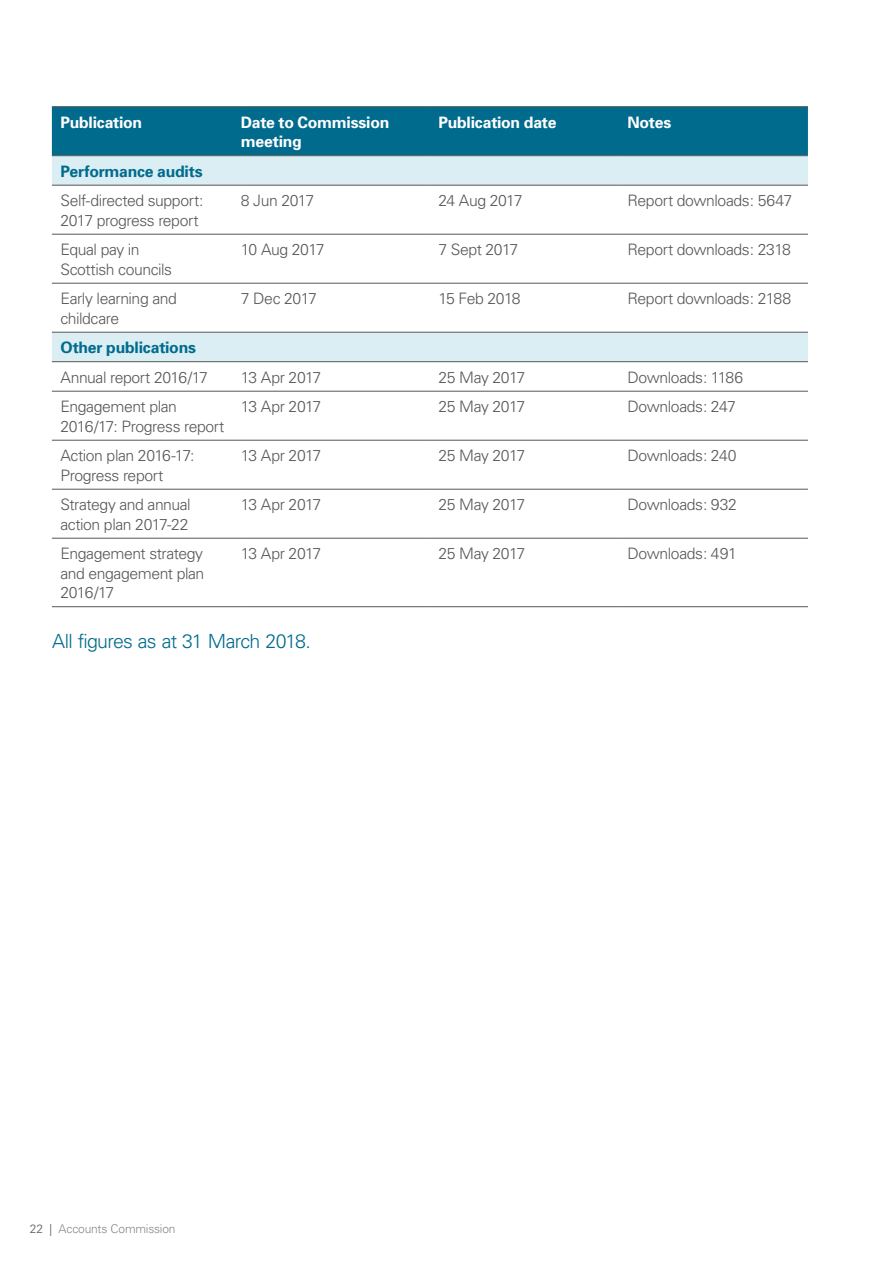
<style>
.page{position:relative;width:893px;height:1263px;background:#fff}
.page>*{position:absolute;margin:0;border:0;box-sizing:border-box;transform-origin:0 0}
._00-KPI-Intro{font:300 19.5px "Univers";letter-spacing:-.035em;color:#006b8d}
._21-Table_text{font:300 15.75px/19.5px "Univers";letter-spacing:-.025em;color:#575756}
._21B-Table_subhead{font:700 15.75px "Univers";letter-spacing:-.015em;color:#006b8d}
._21A-Table_header__I{font:700 15.75px "Univers";letter-spacing:-.015em;color:#fff}
._21-Table_text-2{font:700 15.75px/19.5px "Univers";letter-spacing:-.015em;color:#fff}
.t1{font:300 12px "Univers";letter-spacing:-.015em;color:#878787}
.s1{color:#575756}
</style>
<div class="page">
<div style="left:52px;top:107px;width:756px;height:48px;background:#006b8d"></div>
<svg style="left:52px;top:156px;width:756px;height:205px"></svg>
<hr style="left:52px;top:106px;width:189px;height:1px;background:#575756">
<hr style="left:241px;top:106px;width:189px;height:1px;background:#575756">
<hr style="left:430px;top:106px;width:189px;height:1px;background:#575756">
<hr style="left:619px;top:106px;width:189px;height:1px;background:#575756">
<hr style="left:52px;top:155px;width:189px;height:1px;background:#575756">
<hr style="left:241px;top:155px;width:189px;height:1px;background:#575756">
<hr style="left:430px;top:155px;width:189px;height:1px;background:#575756">
<hr style="left:619px;top:155px;width:189px;height:1px;background:#575756">
<hr style="left:52px;top:185px;width:189px;height:1px;background:#575756">
<hr style="left:241px;top:185px;width:189px;height:1px;background:#575756">
<hr style="left:430px;top:185px;width:189px;height:1px;background:#575756">
<hr style="left:619px;top:185px;width:189px;height:1px;background:#575756">
<hr style="left:52px;top:234px;width:189px;height:1px;background:#575756">
<hr style="left:241px;top:234px;width:189px;height:1px;background:#575756">
<hr style="left:430px;top:234px;width:189px;height:1px;background:#575756">
<hr style="left:619px;top:234px;width:189px;height:1px;background:#575756">
<hr style="left:52px;top:283px;width:189px;height:1px;background:#575756">
<hr style="left:241px;top:283px;width:189px;height:1px;background:#575756">
<hr style="left:430px;top:283px;width:189px;height:1px;background:#575756">
<hr style="left:619px;top:283px;width:189px;height:1px;background:#575756">
<hr style="left:52px;top:332px;width:189px;height:1px;background:#575756">
<hr style="left:241px;top:332px;width:189px;height:1px;background:#575756">
<hr style="left:430px;top:332px;width:189px;height:1px;background:#575756">
<hr style="left:619px;top:332px;width:189px;height:1px;background:#575756">
<hr style="left:52px;top:361px;width:189px;height:1px;background:#575756">
<hr style="left:241px;top:361px;width:189px;height:1px;background:#575756">
<hr style="left:430px;top:361px;width:189px;height:1px;background:#575756">
<hr style="left:619px;top:361px;width:189px;height:1px;background:#575756">
<hr style="left:52px;top:391px;width:189px;height:1px;background:#575756">
<hr style="left:241px;top:391px;width:189px;height:1px;background:#575756">
<hr style="left:430px;top:391px;width:189px;height:1px;background:#575756">
<hr style="left:619px;top:391px;width:189px;height:1px;background:#575756">
<hr style="left:52px;top:440px;width:189px;height:1px;background:#575756">
<hr style="left:241px;top:440px;width:189px;height:1px;background:#575756">
<hr style="left:430px;top:440px;width:189px;height:1px;background:#575756">
<hr style="left:619px;top:440px;width:189px;height:1px;background:#575756">
<hr style="left:52px;top:489px;width:189px;height:1px;background:#575756">
<hr style="left:241px;top:489px;width:189px;height:1px;background:#575756">
<hr style="left:430px;top:489px;width:189px;height:1px;background:#575756">
<hr style="left:619px;top:489px;width:189px;height:1px;background:#575756">
<hr style="left:52px;top:538px;width:189px;height:1px;background:#575756">
<hr style="left:241px;top:538px;width:189px;height:1px;background:#575756">
<hr style="left:430px;top:538px;width:189px;height:1px;background:#575756">
<hr style="left:619px;top:538px;width:189px;height:1px;background:#575756">
<hr style="left:52px;top:606px;width:189px;height:1px;background:#575756">
<hr style="left:241px;top:606px;width:189px;height:1px;background:#575756">
<hr style="left:430px;top:606px;width:189px;height:1px;background:#575756">
<hr style="left:619px;top:606px;width:189px;height:1px;background:#575756">
<p class="_21A-Table_header__I" style="left:60px;top:113px;width:83px">Publication</p>
<p class="_21-Table_text-2" style="left:241px;top:112px;width:150px">Date to Commission meeting</p>
<p class="_21A-Table_header__I" style="left:438px;top:113px;width:120px">Publication date</p>
<p class="_21A-Table_header__I" style="left:627px;top:113px;width:45px">Notes</p>
<p class="_21B-Table_subhead" style="left:60px;top:162px;width:144px">Performance audits</p>
<p class="_21-Table_text" style="left:60px;top:191px;width:145px">Self-directed support:<br>2017 progress report</p>
<p class="_21-Table_text" style="left:241px;top:191px;width:75px">8 Jun 2017</p>
<p class="_21-Table_text" style="left:438px;top:191px;width:86px">24 Aug 2017</p>
<p class="_21-Table_text" style="left:627px;top:191px;width:166px">Report downloads: 5647</p>
<p class="_21-Table_text" style="left:60px;top:240px;width:113px">Equal pay in<br>Scottish councils</p>
<p class="_21-Table_text" style="left:241px;top:240px;width:85px">10 Aug 2017</p>
<p class="_21-Table_text" style="left:438px;top:240px;width:81px">7 Sept 2017</p>
<p class="_21-Table_text" style="left:627px;top:240px;width:165px">Report downloads: 2318</p>
<p class="_21-Table_text" style="left:60px;top:289px;width:118px">Early learning and childcare</p>
<p class="_21-Table_text" style="left:241px;top:289px;width:77px">7 Dec 2017</p>
<p class="_21-Table_text" style="left:438px;top:289px;width:84px">15 Feb 2018</p>
<p class="_21-Table_text" style="left:627px;top:289px;width:165px">Report downloads: 2188</p>
<p class="_21B-Table_subhead" style="left:60px;top:338px;width:137px">Other publications</p>
<p class="_21-Table_text" style="left:60px;top:367px;width:149px">Annual report 2016/17</p>
<p class="_21-Table_text" style="left:241px;top:367px;width:82px">13 Apr 2017</p>
<p class="_21-Table_text" style="left:438px;top:367px;width:88px">25 May 2017</p>
<p class="_21-Table_text" style="left:627px;top:367px;width:117px">Downloads: 1186</p>
<p class="_21-Table_text" style="left:60px;top:397px;width:166px">Engagement plan<br>2016/17: Progress report</p>
<p class="_21-Table_text" style="left:241px;top:397px;width:82px">13 Apr 2017</p>
<p class="_21-Table_text" style="left:438px;top:397px;width:88px">25 May 2017</p>
<p class="_21-Table_text" style="left:627px;top:397px;width:110px">Downloads: 247</p>
<p class="_21-Table_text" style="left:60px;top:446px;width:136px">Action plan 2016-17:<br>Progress report</p>
<p class="_21-Table_text" style="left:241px;top:446px;width:82px">13 Apr 2017</p>
<p class="_21-Table_text" style="left:438px;top:446px;width:88px">25 May 2017</p>
<p class="_21-Table_text" style="left:627px;top:446px;width:111px">Downloads: 240</p>
<p class="_21-Table_text" style="left:60px;top:495px;width:132px">Strategy and annual action plan 2017-22</p>
<p class="_21-Table_text" style="left:241px;top:495px;width:82px">13 Apr 2017</p>
<p class="_21-Table_text" style="left:438px;top:495px;width:88px">25 May 2017</p>
<p class="_21-Table_text" style="left:627px;top:495px;width:111px">Downloads: 932</p>
<p class="_21-Table_text" style="left:60px;top:544px;width:146px;text-align:justify">Engagement strategy and engagement plan 2016/17</p>
<p class="_21-Table_text" style="left:241px;top:544px;width:82px">13 Apr 2017</p>
<p class="_21-Table_text" style="left:438px;top:544px;width:88px">25 May 2017</p>
<p class="_21-Table_text" style="left:627px;top:544px;width:111px">Downloads: 491</p>
<p class="_00-KPI-Intro" style="left:52px;top:630px;width:260px">All figures as at 31 March 2018.</p>
<p class="t1" style="left:30px;top:1222px;width:147px"><span class="s1">22 |</span> Accounts Commission</p>
</div>
